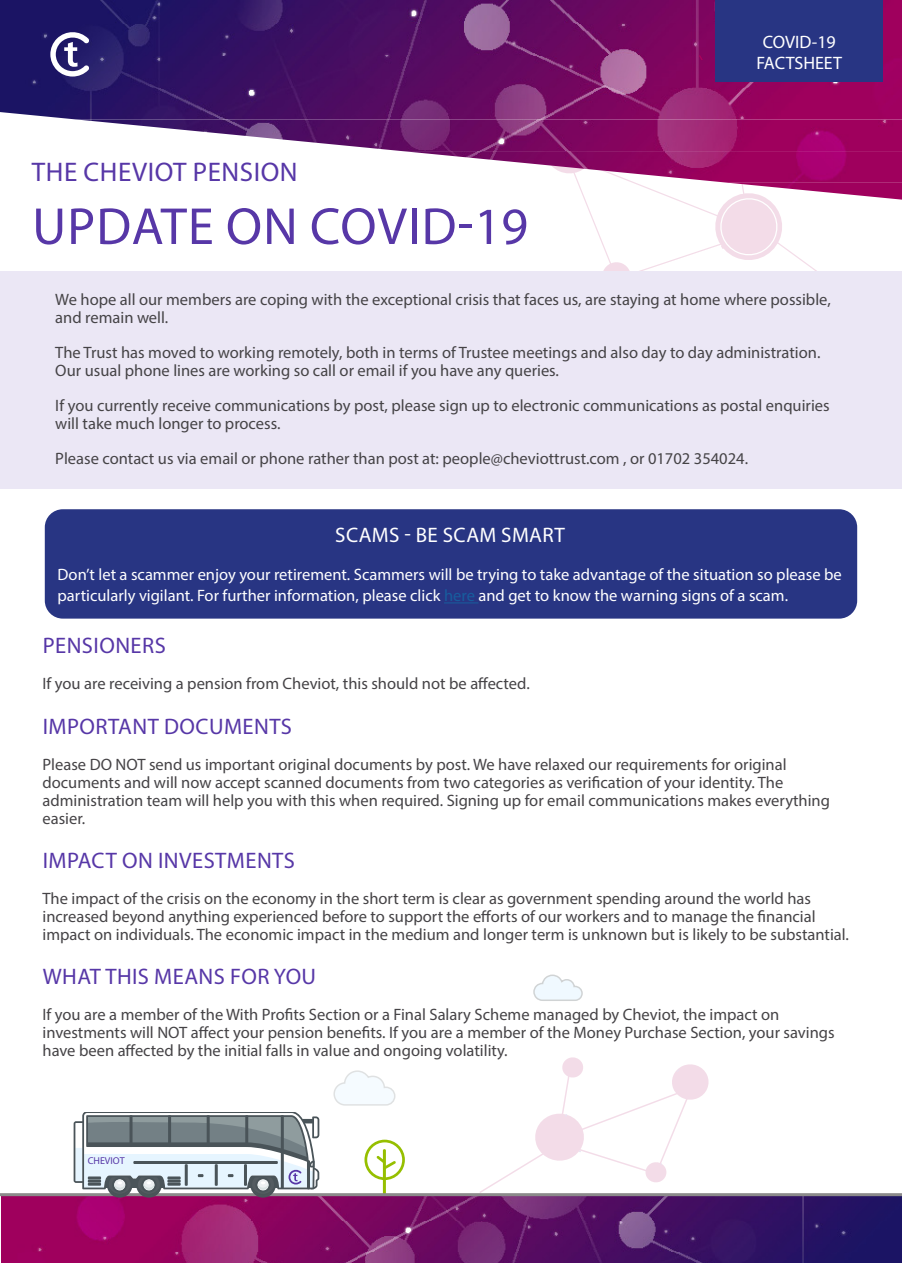
<style>
.page{position:relative;width:902px;height:1263px;background:#fff}
.page>*{position:absolute;margin:0;border:0;box-sizing:border-box;transform-origin:0 0}
.t1{font:52.5px "Myriad Pro";letter-spacing:.02em;color:#5737a7}
.t2{font:27px "Myriad Pro";letter-spacing:.02em;color:#5737a7}
.t3{font:22.5px "Myriad Pro";letter-spacing:.02em;color:#5737a7}
.t4{font:21px "Myriad Pro";letter-spacing:.02em;color:#fff}
.t5{font:18px "Myriad Pro";color:#fff}
.t6{font:16.5px/18px "Myriad Pro";color:#454346}
.t7{font:16.5px/21px "Myriad Pro";color:#fff}
.t8{font:9.9px "Myriad Pro";color:#5737a7}
.s1{color:#175d9e}
</style>
<div class="page">
<hr style="left:383px;top:1149px;width:3px;height:50px;background:#96bf00">
<svg style="left:364px;top:1140px;width:41px;height:40px"></svg>
<svg style="left:577px;top:183px;width:240px;height:88px"></svg>
<img style="left:0;top:0;width:901px;height:119px">
<img style="left:75px;top:119px;width:826px;height:32px">
<img style="left:402px;top:151px;width:499px;height:32px">
<img style="left:728px;top:183px;width:173px;height:17px">
<svg style="left:50px;top:32px;width:39px;height:45px"></svg>
<div style="left:715px;top:0;width:167px;height:82px;background:#283583"></div>
<svg style="left:698px;top:55px;width:4px;height:5px"></svg>
<div style="left:0;top:271px;width:901px;height:218px;background:#ebe7f5"></div>
<svg style="left:480px;top:1057px;width:229px;height:136px"></svg>
<svg style="left:333px;top:1070px;width:63px;height:36px"></svg>
<svg style="left:533px;top:974px;width:50px;height:27px"></svg>
<img style="left:2px;top:1196px;width:899px;height:67px">
<hr style="left:0;top:1193px;width:901px;height:3px;background:#8b8a8a">
<svg style="left:74px;top:1112px;width:245px;height:85px"></svg>
<div style="left:45px;top:509px;width:812px;height:110px;background:#283583;border-radius:18px"></div>
<hr style="left:444px;top:602px;width:34px;height:1px;background:#175d9e">
<p class="t2" style="left:32px;top:155px;width:267px">THE CHEVIOT PENSION</p>
<p class="t1" style="left:32px;top:194px;width:497px">UPDATE ON COVID-19</p>
<p class="t5" style="left:762px;top:30px;width:75px">COVID-19</p>
<p class="t5" style="left:756px;top:52px;width:87px">FACTSHEET</p>
<p class="t6" style="left:55px;top:290px;width:776px">We hope all our members are coping with the exceptional crisis that faces us, are staying at home where possible, and remain well.</p>
<p class="t6" style="left:55px;top:343px;width:766px">The Trust has moved to working remotely, both in terms of Trustee meetings and also day to day administration.<br>Our usual phone lines are working so call or email if you have any queries.</p>
<p class="t6" style="left:55px;top:396px;width:775px">If you currently receive communications by post, please sign up to electronic communications as postal enquiries will take much longer to process.</p>
<p class="t6" style="left:55px;top:449px;width:694px">Please contact us via email or phone rather than post at: people@cheviottrust.com , or 01702 354024.</p>
<p class="t4" style="left:335px;top:522px;width:231px">SCAMS - BE SCAM SMART</p>
<p class="t7" style="left:58px;top:564px;width:785px">Don’t let a scammer enjoy your retirement. Scammers will be trying to take advantage of the situation so please be particularly vigilant. For further information, please click <span class="s1">here</span> and get to know the warning signs of a scam.</p>
<p class="t3" style="left:43px;top:631px;width:124px">PENSIONERS</p>
<p class="t6" style="left:43px;top:674px;width:488px">If you are receiving a pension from Cheviot, this should not be affected.</p>
<p class="t3" style="left:43px;top:712px;width:251px">IMPORTANT DOCUMENTS</p>
<p class="t6" style="left:43px;top:755px;width:788px">Please DO NOT send us important original documents by post. We have relaxed our requirements for original documents and will now accept scanned documents from two categories as verification of your identity. The administration team will help you with this when required. Signing up for email communications makes everything easier.</p>
<p class="t3" style="left:43px;top:846px;width:253px">IMPACT ON INVESTMENTS</p>
<p class="t6" style="left:43px;top:889px;width:808px">The impact of the crisis on the economy in the short term is clear as government spending around the world has increased beyond anything experienced before to support the efforts of our workers and to manage the financial impact on individuals. The economic impact in the medium and longer term is unknown but is likely to be substantial.</p>
<p class="t3" style="left:43px;top:962px;width:275px">WHAT THIS MEANS FOR YOU</p>
<p class="t6" style="left:43px;top:1005px;width:793px">If you are a member of the With Profits Section or a Final Salary Scheme managed by Cheviot, the impact on investments will NOT affect your pension benefits. If you are a member of the Money Purchase Section, your savings have been affected by the initial falls in value and ongoing volatility.</p>
<p class="t8" style="left:88px;top:1155px;width:38px">CHEVIOT</p>
</div>
